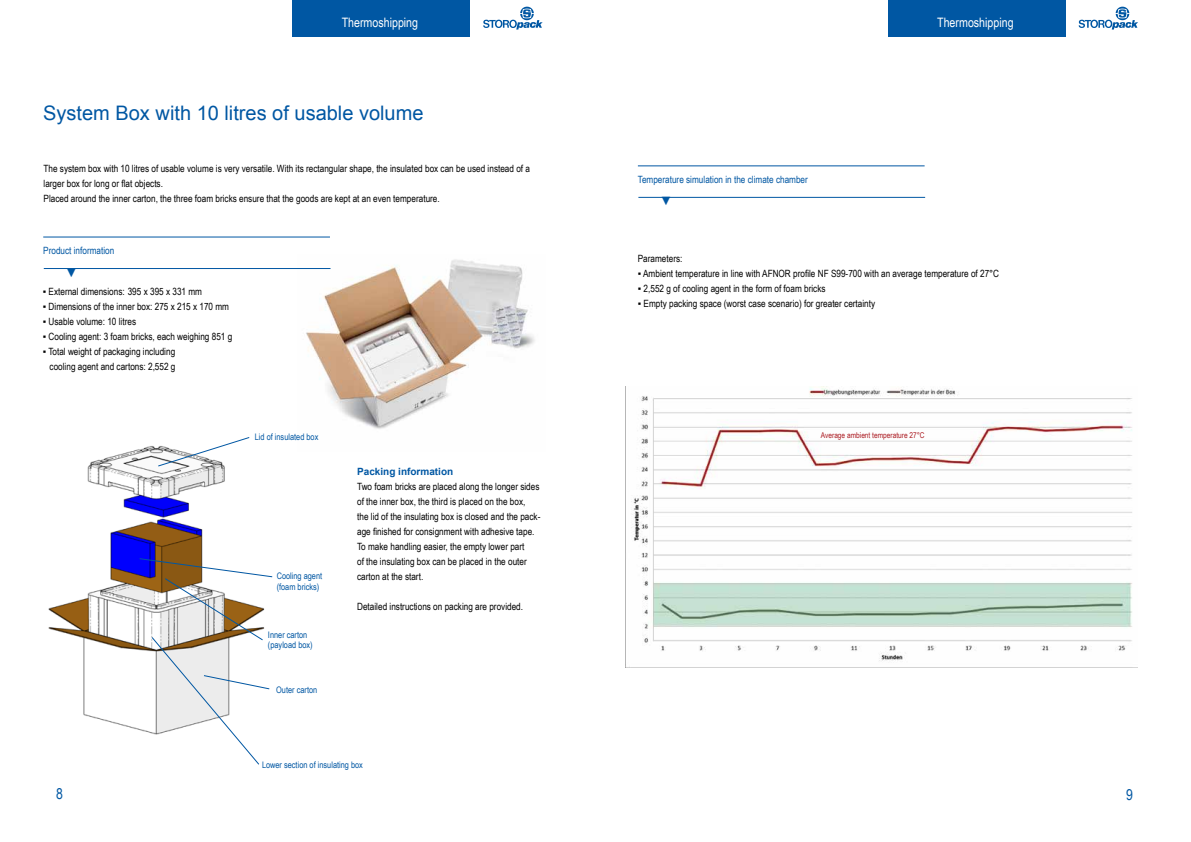
<style>
.page{position:relative;width:1191px;height:842px;background:#fff}
.page>*{position:absolute;margin:0;border:0;box-sizing:border-box;transform-origin:0 0}
.t1{font:20px "Arial";color:#0057a3}
.t2{font:15px "Arial Narrow";color:#0057a3}
.t3{font:13px "Arial Narrow";color:#fff}
.t4{font:12px "Times New Roman";color:#0057a3}
.t5{font:10px/15px "Arial Narrow";color:#000}
.t6{font:10px "Arial Narrow";color:#0057a3}
.t7{font:700 10px "Arial";color:#0057a3}
.t8{font:9px/10.8px "Arial Narrow";color:#0057a3}
.t9{font:8px "Arial Narrow";color:#ab1b22}
</style>
<div class="page">
<div style="left:292px;top:0;width:178px;height:37px;background:#0057a3"></div>
<div style="left:888px;top:0;width:177px;height:37px;background:#0057a3"></div>
<svg style="left:483px;top:7px;width:59px;height:23px"></svg>
<svg style="left:1078px;top:7px;width:60px;height:23px"></svg>
<img style="left:48px;top:446px;width:177px;height:284px">
<img style="left:306px;top:259px;width:229px;height:170px">
<img style="left:625px;top:387px;width:507px;height:280px">
<hr style="left:43px;top:236px;width:287px;height:1px;background:#0057a3">
<hr style="left:44px;top:268px;width:286px;height:1px;background:#0057a3">
<hr style="left:638px;top:165px;width:286px;height:1px;background:#0057a3">
<hr style="left:638px;top:197px;width:287px;height:1px;background:#0057a3">
<svg style="left:157px;top:437px;width:93px;height:30px"></svg>
<svg style="left:138px;top:557px;width:135px;height:208px"></svg>
<h3 class="t3" style="left:342px;top:13px;width:78px">Thermoshipping</h3>
<h3 class="t3" style="left:937px;top:13px;width:78px">Thermoshipping</h3>
<h1 class="t1" style="left:43px;top:99px;width:382px">System Box with 10 litres of usable volume</h1>
<p class="t5" style="left:44px;top:161px;width:488px">The system box with 10 litres of usable volume is very versatile. With its rectangular shape, the insulated box can be used instead of a larger box for long or flat objects.<br>Placed around the inner carton, the three foam bricks ensure that the goods are kept at an even temperature.</p>
<p class="t6" style="left:43px;top:243px;width:73px">Product information</p>
<p class="t4" style="left:65px;top:264px;width:13px">▼</p>
<p class="t5" style="left:43px;top:283px;width:161px">▪ External dimensions: 395 x 395 x 331 mm</p>
<p class="t5" style="left:43px;top:298px;width:188px">▪ Dimensions of the inner box: 275 x 215 x 170 mm</p>
<p class="t5" style="left:43px;top:313px;width:95px">▪ Usable volume: 10 litres</p>
<p class="t5" style="left:43px;top:328px;width:191px">▪ Cooling agent: 3 foam bricks, each weighing 851 g</p>
<p class="t5" style="left:43px;top:343px;width:134px;text-align:right">▪ Total weight of packaging including cooling agent and cartons: 2,552 g</p>
<p class="t8" style="left:255px;top:431px;width:65px">Lid of insulated box</p>
<p class="t8" style="left:277px;top:570px;width:47px">Cooling agent (foam bricks)</p>
<p class="t8" style="left:268px;top:629px;width:46px">Inner carton (payload box)</p>
<p class="t8" style="left:276px;top:684px;width:43px">Outer carton</p>
<p class="t7" style="left:357px;top:464px;width:98px">Packing information</p>
<p class="t5" style="left:357px;top:479px;width:185px">Two foam bricks are placed along the longer sides of the inner box, the third is placed on the box,<br>the lid of the insulating box is closed and the pack&shy;age finished for consignment with adhesive tape.<br>To make handling easier, the empty lower part<br>of the insulating box can be placed in the outer carton at the start.</p>
<p class="t5" style="left:357px;top:599px;width:167px">Detailed instructions on packing are provided.</p>
<h2 class="t2" style="left:56px;top:783px;width:8px">8</h2>
<p class="t8" style="left:262px;top:759px;width:102px">Lower section of insulating box</p>
<p class="t6" style="left:638px;top:172px;width:171px">Temperature simulation in the climate chamber</p>
<p class="t4" style="left:660px;top:193px;width:13px">▼</p>
<p class="t5" style="left:638px;top:250px;width:46px">Parameters:</p>
<p class="t5" style="left:638px;top:265px;width:363px">▪ Ambient temperature in line with AFNOR profile NF S99-700 with an average temperature of 27°C</p>
<p class="t5" style="left:638px;top:280px;width:189px">▪ 2,552 g of cooling agent in the form of foam bricks</p>
<p class="t5" style="left:638px;top:295px;width:239px">▪ Empty packing space (worst case scenario) for greater certainty</p>
<p class="t9" style="left:821px;top:429px;width:105px">Average ambient temperature 27°C</p>
<h2 class="t2" style="left:1126px;top:783px;width:8px">9</h2>
</div>
